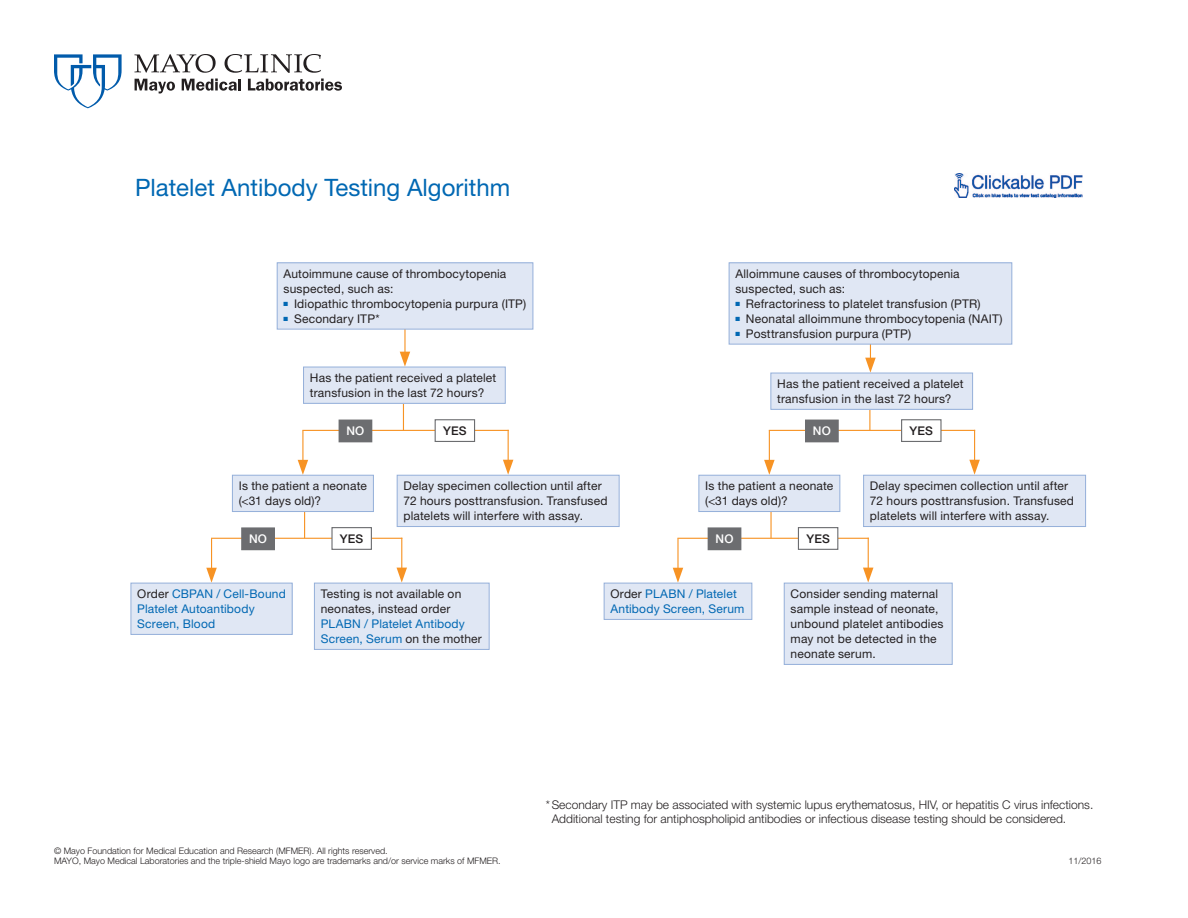
<style>
.page{position:relative;width:1188px;height:918px;background:#fff}
.page>*{position:absolute;margin:0;border:0;box-sizing:border-box;transform-origin:0 0}
.t1{font:24px "Helvetica Neue LT Std";color:#0168b3}
.t2{font:12px/15px "Helvetica Neue LT Std";letter-spacing:.015em;color:#231f20}
.t3{font:300 12px/13.5px "Helvetica Neue LT Std";color:#231f20}
.t4{font:12px/15px "Helvetica Neue LT Std";letter-spacing:.015em;color:#0168b3}
.t5{font:500 12px "Helvetica Neue LT Std";letter-spacing:.015em;color:#231f20}
.t6{font:500 12px "Helvetica Neue LT Std";letter-spacing:.015em;color:#fff}
.t7{font:300 9px/10.5px "Helvetica Neue LT Std";color:#231f20}
.s1{color:#231f20}
</style>
<div class="page">
<svg style="left:135px;top:79px;width:40px;height:15px"></svg>
<svg style="left:182px;top:79px;width:59px;height:12px"></svg>
<svg style="left:248px;top:79px;width:94px;height:12px"></svg>
<svg style="left:54px;top:54px;width:68px;height:54px"></svg>
<svg style="left:225px;top:54px;width:96px;height:19px"></svg>
<svg style="left:134px;top:54px;width:82px;height:19px"></svg>
<hr style="left:403px;top:393px;width:1px;height:37px;background:#f79324">
<hr style="left:869px;top:393px;width:1px;height:37px;background:#f79324">
<hr style="left:304px;top:501px;width:1px;height:37px;background:#f79324">
<hr style="left:770px;top:501px;width:2px;height:37px;background:#f79324">
<hr style="left:302px;top:430px;width:207px;height:1px;background:#f79324">
<hr style="left:769px;top:430px;width:206px;height:1px;background:#f79324">
<hr style="left:211px;top:538px;width:191px;height:1px;background:#f79324">
<hr style="left:677px;top:538px;width:192px;height:1px;background:#f79324">
<hr style="left:508px;top:430px;width:1px;height:37px;background:#f79324">
<hr style="left:974px;top:430px;width:1px;height:37px;background:#f79324">
<hr style="left:401px;top:538px;width:1px;height:37px;background:#f79324">
<hr style="left:868px;top:538px;width:1px;height:37px;background:#f79324">
<hr style="left:870px;top:327px;width:1px;height:38px;background:#f79324">
<hr style="left:404px;top:322px;width:2px;height:37px;background:#f79324">
<hr style="left:302px;top:431px;width:1px;height:38px;background:#f79324">
<hr style="left:769px;top:431px;width:1px;height:38px;background:#f79324">
<hr style="left:211px;top:538px;width:1px;height:39px;background:#f79324">
<hr style="left:677px;top:538px;width:2px;height:39px;background:#f79324">
<svg style="left:298px;top:460px;width:10px;height:15px"></svg>
<svg style="left:764px;top:460px;width:11px;height:15px"></svg>
<svg style="left:206px;top:568px;width:11px;height:15px"></svg>
<svg style="left:673px;top:568px;width:10px;height:15px"></svg>
<svg style="left:503px;top:460px;width:10px;height:15px"></svg>
<svg style="left:969px;top:460px;width:11px;height:15px"></svg>
<svg style="left:397px;top:568px;width:10px;height:15px"></svg>
<svg style="left:863px;top:568px;width:10px;height:15px"></svg>
<svg style="left:865px;top:358px;width:11px;height:15px"></svg>
<svg style="left:400px;top:352px;width:10px;height:15px"></svg>
<div style="left:277px;top:263px;width:256px;height:66px;background:#e0e7f4"></div>
<div style="left:277px;top:262px;width:256px;height:68px;border:1px solid #95b0da"></div>
<div style="left:729px;top:263px;width:283px;height:81px;background:#e0e7f4"></div>
<div style="left:729px;top:262px;width:283px;height:83px;border:1px solid #95b0da"></div>
<div style="left:314px;top:583px;width:175px;height:66px;background:#e0e7f4"></div>
<div style="left:314px;top:583px;width:176px;height:67px;border:1px solid #95b0da"></div>
<div style="left:784px;top:583px;width:168px;height:81px;background:#e0e7f4"></div>
<div style="left:784px;top:583px;width:169px;height:82px;border:1px solid #95b0da"></div>
<div style="left:131px;top:583px;width:161px;height:51px;background:#e0e7f4"></div>
<div style="left:131px;top:583px;width:162px;height:52px;border:1px solid #95b0da"></div>
<div style="left:604px;top:583px;width:148px;height:36px;background:#e0e7f4"></div>
<div style="left:604px;top:583px;width:148px;height:37px;border:1px solid #95b0da"></div>
<div style="left:304px;top:367px;width:201px;height:36px;background:#e0e7f4"></div>
<div style="left:303px;top:367px;width:203px;height:37px;border:1px solid #95b0da"></div>
<div style="left:771px;top:373px;width:202px;height:36px;background:#e0e7f4"></div>
<div style="left:770px;top:373px;width:203px;height:37px;border:1px solid #95b0da"></div>
<div style="left:232px;top:475px;width:141px;height:37px;background:#e0e7f4"></div>
<div style="left:232px;top:475px;width:142px;height:37px;border:1px solid #95b0da"></div>
<div style="left:699px;top:475px;width:141px;height:37px;background:#e0e7f4"></div>
<div style="left:698px;top:475px;width:142px;height:37px;border:1px solid #95b0da"></div>
<div style="left:397px;top:475px;width:222px;height:52px;background:#e0e7f4"></div>
<div style="left:397px;top:475px;width:223px;height:52px;border:1px solid #95b0da"></div>
<div style="left:864px;top:475px;width:222px;height:52px;background:#e0e7f4"></div>
<div style="left:863px;top:475px;width:223px;height:52px;border:1px solid #95b0da"></div>
<div style="left:435px;top:420px;width:40px;height:21px;background:#fff"></div>
<div style="left:435px;top:419px;width:40px;height:23px;border:1px solid #6c6d70"></div>
<div style="left:902px;top:420px;width:39px;height:21px;background:#fff"></div>
<div style="left:901px;top:419px;width:41px;height:23px;border:1px solid #6c6d70"></div>
<div style="left:332px;top:528px;width:39px;height:21px;background:#fff"></div>
<div style="left:331px;top:527px;width:41px;height:23px;border:1px solid #6c6d70"></div>
<div style="left:798px;top:528px;width:40px;height:21px;background:#fff"></div>
<div style="left:798px;top:527px;width:40px;height:23px;border:1px solid #6c6d70"></div>
<div style="left:339px;top:420px;width:33px;height:22px;background:#6c6d70"></div>
<div style="left:806px;top:420px;width:32px;height:22px;background:#6c6d70"></div>
<div style="left:805px;top:420px;width:34px;height:22px;border:1px solid #6c6d70"></div>
<div style="left:242px;top:528px;width:32px;height:22px;background:#6c6d70"></div>
<div style="left:241px;top:527px;width:34px;height:23px;border:1px solid #6c6d70"></div>
<div style="left:708px;top:528px;width:33px;height:22px;background:#6c6d70"></div>
<div style="left:708px;top:527px;width:33px;height:23px;border:1px solid #6c6d70"></div>
<img style="left:954px;top:173px;width:129px;height:25px">
<h1 class="t1" style="left:135px;top:174px;width:377px">Platelet Antibody Testing Algorithm</h1>
<p class="t2" style="left:284px;top:266px;width:224px">Autoimmune cause of thrombocytopenia suspected, such as:</p>
<p class="t2" style="left:284px;top:296px;width:244px"><sup>■</sup> Idiopathic thrombocytopenia purpura (ITP)</p>
<p class="t2" style="left:284px;top:311px;width:98px"><sup>■</sup> Secondary ITP*</p>
<p class="t2" style="left:735px;top:266px;width:226px">Alloimmune causes of thrombocytopenia suspected, such as:</p>
<p class="t2" style="left:735px;top:296px;width:247px"><sup>■</sup> Refractoriness to platelet transfusion (PTR)</p>
<p class="t2" style="left:735px;top:311px;width:269px"><sup>■</sup> Neonatal alloimmune thrombocytopenia (NAIT)</p>
<p class="t2" style="left:735px;top:326px;width:177px"><sup>■</sup> Posttransfusion purpura (PTP)</p>
<p class="t2" style="left:310px;top:370px;width:188px">Has the patient received a platelet transfusion in the last 72 hours?</p>
<p class="t2" style="left:777px;top:376px;width:188px">Has the patient received a platelet transfusion in the last 72 hours?</p>
<p class="t5" style="left:443px;top:423px;width:25px">YES</p>
<p class="t5" style="left:910px;top:423px;width:25px">YES</p>
<p class="t6" style="left:346px;top:424px;width:19px">NO</p>
<p class="t6" style="left:813px;top:424px;width:19px">NO</p>
<p class="t2" style="left:404px;top:478px;width:206px">Delay specimen collection until after<br>72 hours posttransfusion. Transfused platelets will interfere with assay.</p>
<p class="t2" style="left:870px;top:478px;width:206px">Delay specimen collection until after<br>72 hours posttransfusion. Transfused platelets will interfere with assay.</p>
<p class="t2" style="left:239px;top:478px;width:130px">Is the patient a neonate (&lt;31 days old)?</p>
<p class="t2" style="left:705px;top:478px;width:130px">Is the patient a neonate (&lt;31 days old)?</p>
<p class="t5" style="left:340px;top:531px;width:25px">YES</p>
<p class="t5" style="left:806px;top:531px;width:25px">YES</p>
<p class="t6" style="left:249px;top:532px;width:19px">NO</p>
<p class="t6" style="left:716px;top:532px;width:19px">NO</p>
<p class="t4" style="left:137px;top:586px;width:150px"><span class="s1">Order</span> CBPAN / Cell-Bound<br>Platelet Autoantibody<br>Screen, Blood</p>
<p class="t4" style="left:610px;top:586px;width:135px"><span class="s1">Order</span> PLABN / Platelet<br>Antibody Screen, Serum</p>
<p class="t2" style="left:321px;top:586px;width:142px">Testing is not available on neonates, instead order</p>
<p class="t4" style="left:321px;top:616px;width:163px">PLABN / Platelet Antibody<br>Screen, Serum <span class="s1">on the mother</span></p>
<p class="t2" style="left:791px;top:586px;width:154px">Consider sending maternal sample instead of neonate, unbound platelet antibodies may not be detected in the neonate serum.</p>
<p class="t3" style="left:552px;top:798px;width:543px;text-indent:-6px">* Secondary ITP may be associated with systemic lupus erythematosus, HIV, or hepatitis C virus infections.<br>Additional testing for antiphospholipid antibodies or infectious disease testing should be considered.</p>
<p class="t7" style="left:54px;top:845px;width:448px">© Mayo Foundation for Medical Education and Research (MFMER). All rights reserved.<br>MAYO, Mayo Medical Laboratories and the triple-shield Mayo logo are trademarks and/or service marks of MFMER.</p>
<p class="t7" style="left:1069px;top:855px;width:35px">11/2016</p>
</div>
